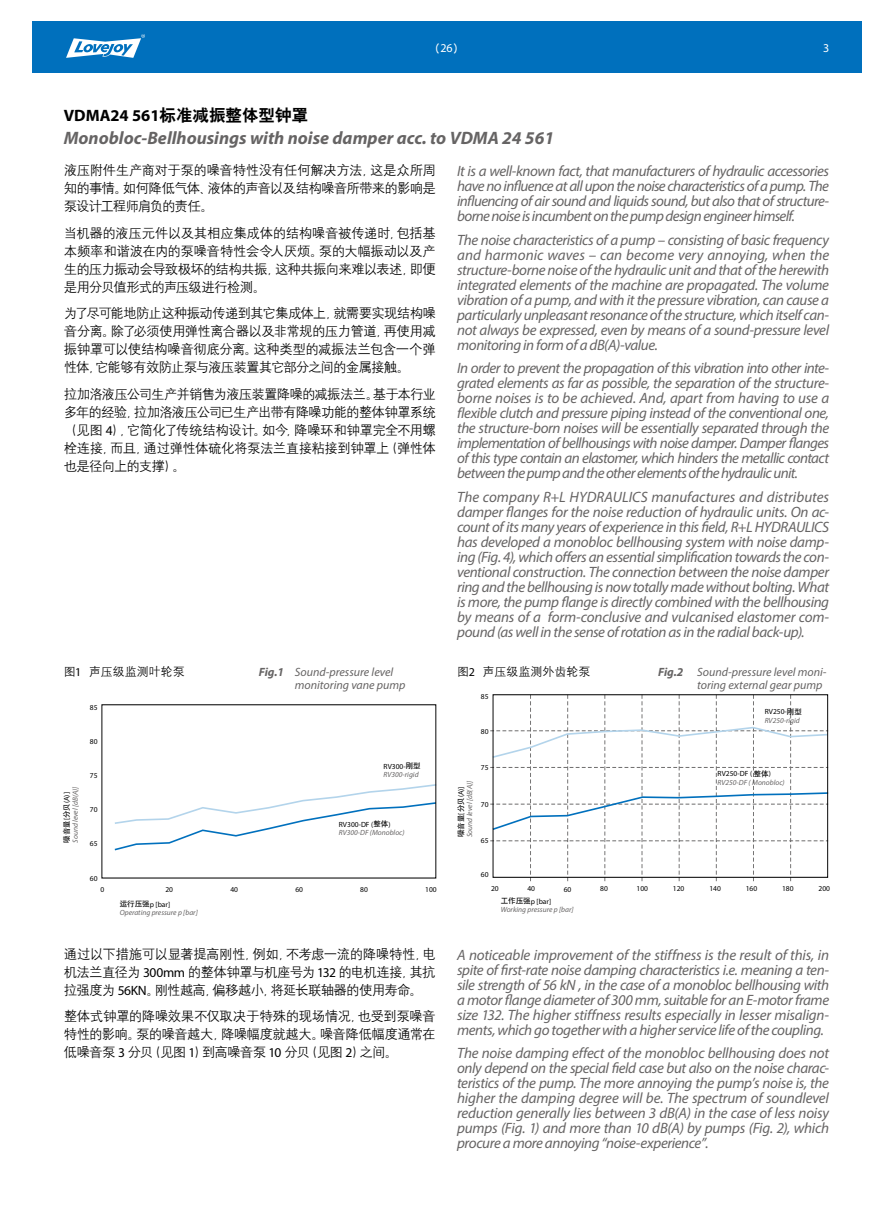
<style>
.page{position:relative;width:893px;height:1212px;background:#fff}
.page>*{position:absolute;margin:0;border:0;box-sizing:border-box;transform-origin:0 0}
.t1{font:italic 700 18px "Myriad Pro";color:#666464}
.t2{font:700 16.5px "Myriad Pro";color:#000}
.t3{font:italic 15px/15px "Myriad Pro";letter-spacing:-.03em;color:#666464;text-align:justify}
.t4{font:13.5px/18px "H Yg 2 gj";letter-spacing:-.055em;color:#000;text-align:justify}
.t5{font:italic 12px/13.5px "Myriad Pro";color:#666464}
.t6{font:12px "H Yg 2 gj";color:#000}
.t7{font:12px "H Yb 1 gj";color:#fff}
.t8{font:12px "Myriad Pro";color:#fff}
.t9{font:italic 7.5px/8.4px "Myriad Pro";color:#666464}
.t10{font:7.5px "Myriad Pro";color:#000}
.s1{font-family:"Myriad Pro"}
.s2{font-family:"H Yb 2 gj";font-weight:400}
.s3{font-weight:700}
.s4{font-style:normal;color:#000}
.s5{font-family:"H Yb 1 gj";font-style:normal;color:#000}
</style>
<div class="page">
<div style="left:32px;top:21px;width:829px;height:51px;background:#0070bd"></div>
<svg style="left:66px;top:34px;width:79px;height:24px"></svg>
<svg style="left:490px;top:695px;width:336px;height:186px"></svg>
<div style="left:493px;top:694px;width:335px;height:184px;border:1px solid #000"></div>
<svg style="left:114px;top:783px;width:323px;height:68px"></svg>
<p class="t7" style="left:428px;top:42px;width:38px">（<span class="s1">26</span>）</p>
<p class="t8" style="left:823px;top:40px;width:8px">3</p>
<p class="t2" style="left:64px;top:104px;width:246px">VDMA24 561<span class="s2">标准减振整体型钟罩</span></p>
<p class="t1" style="left:64px;top:126px;width:492px">Monobloc-Bellhousings with noise damper acc. to VDMA 24 561</p>
<p class="t4" style="left:64px;top:161px;width:374px">液压附件生产商对于泵的噪音特性没有任何解决方法，这是众所周知的事情。如何降低气体、液体的声音以及结构噪音所带来的影响是泵设计工程师肩负的责任。</p>
<p class="t4" style="left:64px;top:224px;width:374px">当机器的液压元件以及其相应集成体的结构噪音被传递时，包括基本频率和谐波在内的泵噪音特性会令人厌烦。泵的大幅振动以及产生的压力振动会导致极坏的结构共振，这种共振向来难以表述，即便是用分贝值形式的声压级进行检测。</p>
<p class="t4" style="left:64px;top:304px;width:374px">为了尽可能地防止这种振动传递到其它集成体上，就需要实现结构噪音分离。除了必须使用弹性离合器以及非常规的压力管道，再使用减振钟罩可以使结构噪音彻底分离。这种类型的减振法兰包含一个弹性体，它能够有效防止泵与液压装置其它部分之间的金属接触。</p>
<p class="t4" style="left:64px;top:385px;width:374px">拉加洛液压公司生产并销售为液压装置降噪的减振法兰。基于本行业多年的经验，拉加洛液压公司已生产出带有降噪功能的整体钟罩系统（见图 <span class="s1">4</span>），它简化了传统结构设计。如今，降噪环和钟罩完全不用螺栓连接，而且，通过弹性体硫化将泵法兰直接粘接到钟罩上（弹性体也是径向上的支撑）。</p>
<p class="t3" style="left:457px;top:163px;width:373px">It is a well-known fact, that manufacturers of hydraulic accessories have no influence at all upon the noise characteristics of a pump. The influencing of air sound and liquids sound, but also that of structure&shy;borne noise is incumbent on the pump design engineer himself.</p>
<p class="t3" style="left:457px;top:232px;width:374px">The noise characteristics of a pump – consisting of basic frequency and harmonic waves – can become very annoying, when the structure-borne noise of the hydraulic unit and that of the herewith integrated elements of the machine are propagated. The volume vibration of a pump, and with it the pressure vibration, can cause a particularly unpleasant resonance of the structure, which itself can&shy;not always be expressed, even by means of a sound-pressure level monitoring in form of a dB(A)-value.</p>
<p class="t3" style="left:457px;top:360px;width:374px">In order to prevent the propagation of this vibration into other inte&shy;grated elements as far as possible, the separation of the structure&shy;borne noises is to be achieved. And, apart from having to use a flexible clutch and pressure piping instead of the conventional one, the structure-born noises will be essentially separated through the implementation of bellhousings with noise damper. Damper flanges of this type contain an elastomer, which hinders the metallic contact between the pump and the other elements of the hydraulic unit.</p>
<p class="t3" style="left:457px;top:489px;width:374px">The company R+L HYDRAULICS manufactures and distributes damper flanges for the noise reduction of hydraulic units. On ac&shy;count of its many years of experience in this field, R+L HYDRAULICS has developed a monobloc bellhousing system with noise damp&shy;ing (Fig. 4), which offers an essential simplification towards the con&shy;ventional construction. The connection between the noise damper ring and the bellhousing is now totally made without bolting. What is more, the pump flange is directly combined with the bellhousing by means of a form-conclusive and vulcanised elastomer com&shy;pound (as well in the sense of rotation as in the radial back-up).</p>
<p class="t6" style="left:64px;top:665px;width:123px">图<span class="s1">1</span> 声压级监测叶轮泵</p>
<p class="t6" style="left:457px;top:665px;width:135px">图<span class="s1">2</span> 声压级监测外齿轮泵</p>
<p class="t5" style="left:697px;top:665px;width:131px;text-indent:-39px"><span class="s3">Fig.2</span> Sound-pressure level moni&shy;toring external gear pump</p>
<p class="t5" style="left:295px;top:665px;width:112px;text-indent:-36px"><span class="s3">Fig.1</span> Sound-pressure level monitoring vane pump</p>
<p class="t10" style="left:90px;top:702px;width:9px">85</p>
<p class="t10" style="left:90px;top:736px;width:9px">80</p>
<p class="t10" style="left:90px;top:771px;width:9px">75</p>
<p class="t10" style="left:90px;top:805px;width:9px">70</p>
<p class="t10" style="left:90px;top:839px;width:9px">65</p>
<p class="t10" style="left:90px;top:873px;width:9px">60</p>
<p class="t9" style="left:384px;top:762px;width:39px"><span class="s4">RV300-</span><span class="s5">刚型<br></span>RV300-rigid</p>
<p class="t9" style="left:62px;top:843px;width:58px;line-height:9px;rotate:-90deg"><span class="s5">噪音量分</span><span class="s4">[</span> <span class="s5">贝</span><span class="s4">(A)]<br></span>Sound level [dB(A)]</p>
<p class="t9" style="left:456px;top:837px;width:58px;line-height:9px;rotate:-90deg"><span class="s5">噪音量分</span><span class="s4">[</span> <span class="s5">贝</span><span class="s4">(A)]<br></span>Sound level [dB(A)]</p>
<p class="t9" style="left:339px;top:820px;width:67px"><span class="s4">RV300-DF (</span><span class="s5">整体</span><span class="s4">)<br></span>RV300-DF (Monobloc)</p>
<p class="t10" style="left:101px;top:885px;width:5px">0</p>
<p class="t10" style="left:165px;top:885px;width:9px">20</p>
<p class="t10" style="left:230px;top:885px;width:9px">40</p>
<p class="t10" style="left:295px;top:885px;width:9px">60</p>
<p class="t10" style="left:360px;top:885px;width:9px">80</p>
<p class="t10" style="left:425px;top:885px;width:13px">100</p>
<p class="t10" style="left:481px;top:691px;width:9px">85</p>
<p class="t10" style="left:481px;top:727px;width:9px">80</p>
<p class="t10" style="left:481px;top:763px;width:9px">75</p>
<p class="t10" style="left:481px;top:799px;width:9px">70</p>
<p class="t10" style="left:481px;top:836px;width:9px">65</p>
<p class="t10" style="left:481px;top:870px;width:9px">60</p>
<p class="t9" style="left:765px;top:707px;width:39px"><span class="s4">RV250-</span><span class="s5">刚型<br></span>RV250-rigid</p>
<p class="t9" style="left:718px;top:769px;width:69px"><span class="s4">RV250-DF (</span> <span class="s5">整体</span><span class="s4">)<br></span>RV250-DF ( Monobloc)</p>
<p class="t10" style="left:491px;top:884px;width:9px">20</p>
<p class="t10" style="left:527px;top:884px;width:9px">40</p>
<p class="t10" style="left:564px;top:885px;width:9px">60</p>
<p class="t10" style="left:600px;top:884px;width:9px">80</p>
<p class="t10" style="left:637px;top:884px;width:13px">100</p>
<p class="t10" style="left:673px;top:884px;width:13px">120</p>
<p class="t10" style="left:709px;top:884px;width:13px">140</p>
<p class="t10" style="left:746px;top:884px;width:13px">160</p>
<p class="t10" style="left:782px;top:884px;width:13px">180</p>
<p class="t10" style="left:818px;top:884px;width:13px">200</p>
<p class="t9" style="left:120px;top:900px;width:80px"><span class="s5">运行压强</span><span class="s4">p [bar]<br></span>Operating pressure p [bar]</p>
<p class="t9" style="left:501px;top:897px;width:74px"><span class="s5">工作压强</span><span class="s4">p [bar]<br></span>Working pressure p [bar]</p>
<p class="t4" style="left:64px;top:944px;width:374px">通过以下措施可以显著提高刚性，例如，不考虑一流的降噪特性，电机法兰直径为 <span class="s1">300mm</span> 的整体钟罩与机座号为 <span class="s1">132</span> 的电机连接，其抗拉强度为 <span class="s1">56KN</span>。刚性越高，偏移越小，将延长联轴器的使用寿命。</p>
<p class="t4" style="left:64px;top:1007px;width:374px">整体式钟罩的降噪效果不仅取决于特殊的现场情况，也受到泵噪音特性的影响。泵的噪音越大，降噪幅度就越大。噪音降低幅度通常在低噪音泵 <span class="s1">3</span> 分贝（见图 <span class="s1">1</span>）到高噪音泵 <span class="s1">10</span> 分贝（见图 <span class="s1">2</span>）之间。</p>
<p class="t3" style="left:457px;top:947px;width:374px">A noticeable improvement of the stiffness is the result of this, in spite of first-rate noise damping characteristics i.e. meaning a ten&shy;sile strength of 56 kN , in the case of a monobloc bellhousing with a motor flange diameter of 300 mm, suitable for an E-motor frame size 132. The higher stiffness results especially in lesser misalign&shy;ments, which go together with a higher service life of the coupling.</p>
<p class="t3" style="left:457px;top:1045px;width:374px">The noise damping effect of the monobloc bellhousing does not only depend on the special field case but also on the noise charac&shy;teristics of the pump. The more annoying the pump’s noise is, the higher the damping degree will be. The spectrum of soundlevel reduction generally lies between 3 dB(A) in the case of less noisy pumps (Fig. 1) and more than 10 dB(A) by pumps (Fig. 2), which procure a more annoying “noise-experience”.</p>
</div>
